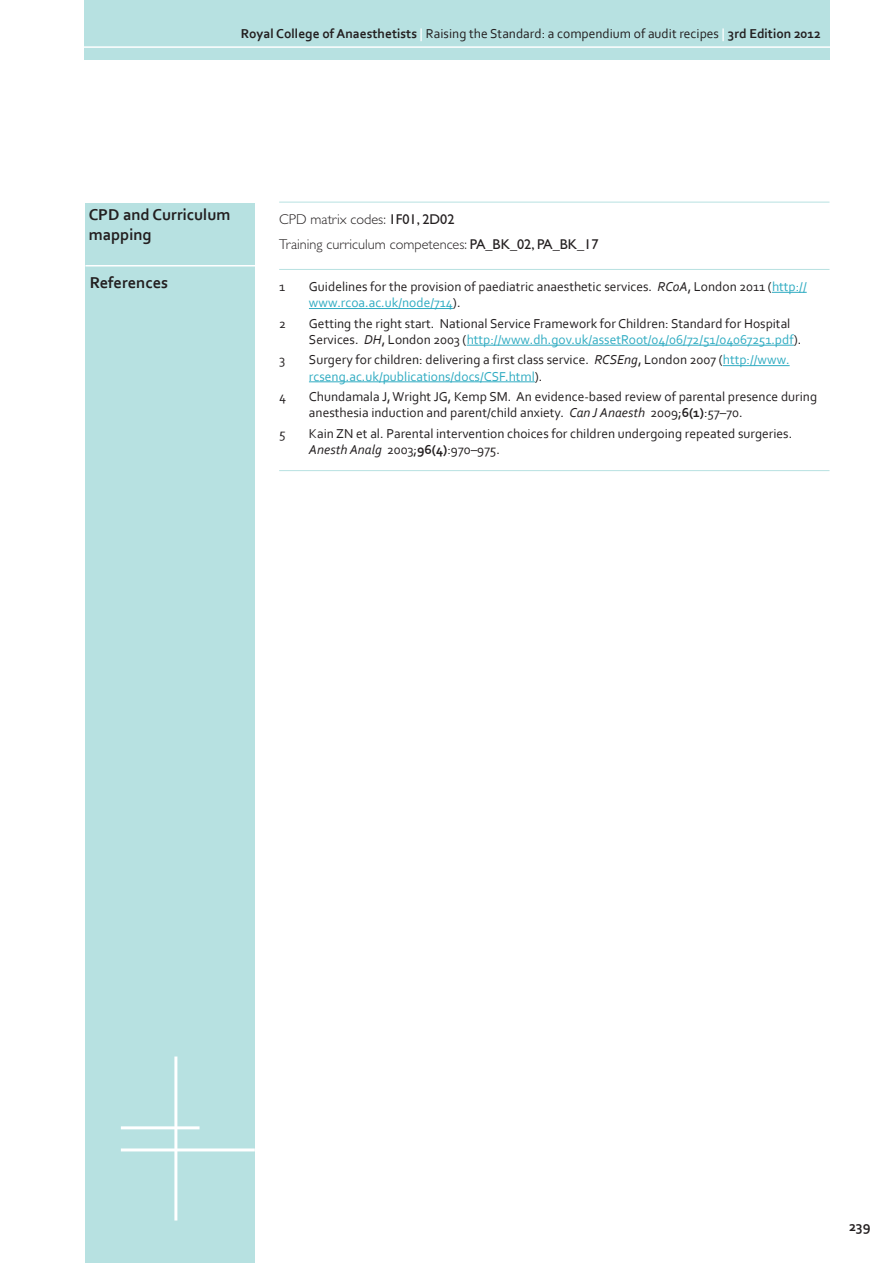
<style>
.page{position:relative;width:894px;height:1263px;background:#fff}
.page>*{position:absolute;margin:0;border:0;box-sizing:border-box;transform-origin:0 0}
.t1{font:700 16.5px/19.8px "Corbel";color:#231f20}
.text_normal{font:300 14.25px "Gill Sans";color:#231f20}
.text_with_line_above{font:300 14.25px "Gill Sans";color:#231f20}
.t2{font:700 14.25px "Corbel";color:#231f20}
.t3{font:13.5px/16.2px "Corbel";color:#231f20}
.s1{font-weight:700}
.s2{font-weight:700;color:#fff}
.s3{font-weight:400}
.s4{font-style:italic}
.s5{color:#30acc2}
</style>
<div class="page">
<div style="left:85px;top:203px;width:170px;height:1060px;background:#b7e1e1"></div>
<hr style="left:174px;top:1056px;width:3px;height:164px;background:#fff">
<hr style="left:121px;top:1126px;width:78px;height:3px;background:#fff">
<hr style="left:121px;top:1148px;width:134px;height:3px;background:#fff">
<div style="left:84px;top:0;width:745px;height:60px;background:#b7e1e1"></div>
<hr style="left:81px;top:46px;width:753px;height:2px;background:#fff">
<hr style="left:85px;top:265px;width:170px;height:1px;background:#fff">
<hr style="left:279px;top:202px;width:550px;height:1px;background:#b7e1e1">
<hr style="left:279px;top:269px;width:550px;height:1px;background:#b7e1e1">
<hr style="left:772px;top:292px;width:35px;height:1px;background:#30acc2">
<hr style="left:309px;top:308px;width:144px;height:1px;background:#30acc2">
<hr style="left:467px;top:345px;width:327px;height:1px;background:#30acc2">
<hr style="left:723px;top:365px;width:66px;height:1px;background:#30acc2">
<hr style="left:309px;top:381px;width:226px;height:1px;background:#30acc2">
<hr style="left:279px;top:470px;width:550px;height:1px;background:#b7e1e1">
<p class="t3" style="left:241px;top:25px;width:581px"><span class="s1">Royal College of Anaesthetists</span> <span class="s2">|</span> Raising the Standard: a compendium of audit recipes <span class="s2">|</span> <span class="s1">3rd Edition 2012</span></p>
<p class="t1" style="left:89px;top:204px;width:143px">CPD and Curriculum mapping</p>
<p class="text_with_line_above" style="left:279px;top:211px;width:177px">CPD matrix codes: <span class="s3">1F01, 2D02</span></p>
<p class="text_normal" style="left:279px;top:237px;width:321px">Training curriculum competences: <span class="s3">PA_BK_02, PA_BK_17</span></p>
<p class="t3" style="left:279px;top:278px;width:8px">1</p>
<p class="t3" style="left:309px;top:278px;width:499px">Guidelines for the provision of paediatric anaesthetic services. <span class="s4">RCoA</span>, London 2011 (<span class="s5">http:// www.rcoa.ac.uk/node/714</span>).</p>
<p class="t3" style="left:279px;top:315px;width:8px">2</p>
<p class="t3" style="left:309px;top:315px;width:494px">Getting the right start. National Service Framework for Children: Standard for Hospital<br>Services. <span class="s4">DH</span>, London 2003 (<span class="s5">http://www.dh.gov.uk/assetRoot/04/06/72/51/04067251.pdf</span>).</p>
<p class="t3" style="left:279px;top:351px;width:8px">3</p>
<p class="t3" style="left:309px;top:351px;width:482px">Surgery for children: delivering a first class service. <span class="s4">RCSEng</span>, London 2007 (<span class="s5">http://www. rcseng.ac.uk/publications/docs/CSF.html</span>).</p>
<p class="t3" style="left:279px;top:388px;width:8px">4</p>
<p class="t3" style="left:309px;top:388px;width:510px">Chundamala J, Wright JG, Kemp SM. An evidence-based review of parental presence during anesthesia induction and parent/child anxiety. <span class="s4">Can J Anaesth</span> 2009;<span class="s1">6(1)</span>:57–70.</p>
<p class="t3" style="left:279px;top:425px;width:8px">5</p>
<p class="t3" style="left:309px;top:425px;width:485px">Kain ZN et al. Parental intervention choices for children undergoing repeated surgeries.<br><span class="s4">Anesth Analg</span> 2003;<span class="s1">96(4)</span>:970–975.</p>
<p class="t1" style="left:90px;top:272px;width:80px">References</p>
<p class="t2" style="left:849px;top:1218px;width:23px">239</p>
</div>
